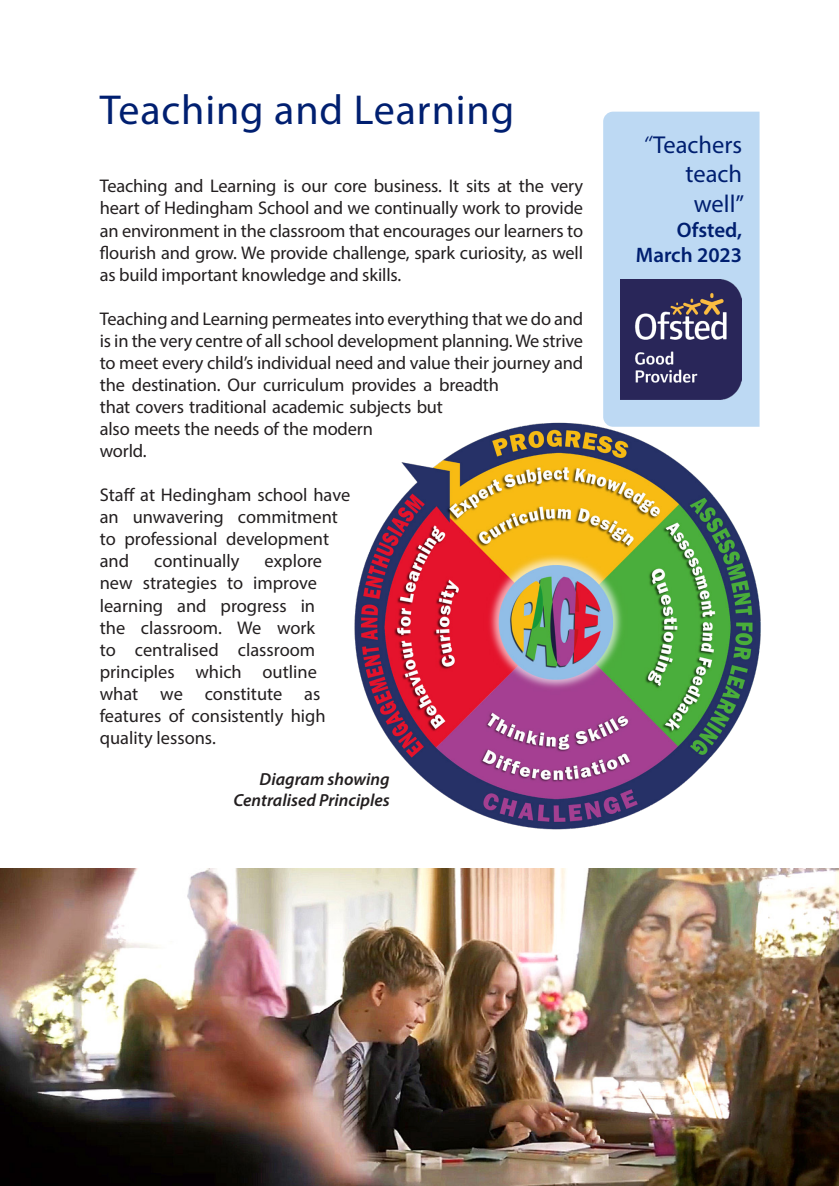
<style>
.page{position:relative;width:839px;height:1186px;background:#fff}
.page>*{position:absolute;margin:0;border:0;box-sizing:border-box;transform-origin:0 0}
.t1{font:42px "Myriad Pro";letter-spacing:.02em;color:#001f70}
.t2{font:24.5px "Myriad Pro";color:#001f70}
.t3{font:600 21px "Myriad Pro";color:#001f70}
.t4{font:18.38px/22.1px "Myriad Pro";letter-spacing:-.01em;color:#231f20}
.t5{font:italic 600 17.5px "Myriad Pro";color:#231f20}
.s1{font-family:"Ink Free"}
</style>
<div class="page">
<img style="left:0;top:868px;width:838px;height:318px">
<div style="left:603px;top:112px;width:156px;height:304px;background:#bdd9f3"></div>
<img style="left:620px;top:279px;width:121px;height:121px">
<img style="left:354px;top:416px;width:407px;height:414px">
<p class="t1" style="left:100px;top:84px;width:416px">Teaching and Learning</p>
<p class="t4" style="left:100px;top:175px;width:485px;text-align:justify">Teaching and Learning is our core business. It sits at the very heart of Hedingham School and we continually work to provide an environment in the classroom that encourages our learners to flourish and grow. We provide challenge, spark curiosity, as well as build important knowledge and skills.</p>
<p class="t4" style="left:100px;top:307px;width:485px">Teaching and Learning permeates into everything that we do and is in the very centre of all school development planning. We strive to meet every child’s individual need and value their journey and the destination. Our curriculum provides a breadth<br>that covers traditional academic subjects but<br>also meets the needs of the modern<br>world.</p>
<p class="t4" style="left:100px;top:484px;width:252px">Staff at Hedingham school have an unwavering commitment to professional development and</p>
<p class="t4" style="left:100px;top:550px;width:227px;text-indent:165px">explore new strategies to improve learning and progress in the classroom. We work to centralised classroom principles which outline what we constitute as features of consistently high quality lessons.</p>
<p class="t5" style="left:259px;top:767px;width:132px">Diagram showing</p>
<p class="t5" style="left:233px;top:788px;width:158px">Centralised Principles</p>
<p class="t4" style="left:154px;top:550px;width:87px">continually</p>
<p class="t2" style="left:643px;top:130px;width:100px"><span class="s1">“</span>Teachers</p>
<p class="t2" style="left:685px;top:159px;width:58px">teach</p>
<p class="t2" style="left:693px;top:188px;width:52px">well”</p>
<p class="t3" style="left:676px;top:217px;width:67px">Ofsted,</p>
<p class="t3" style="left:635px;top:242px;width:108px">March 2023</p>
</div>
